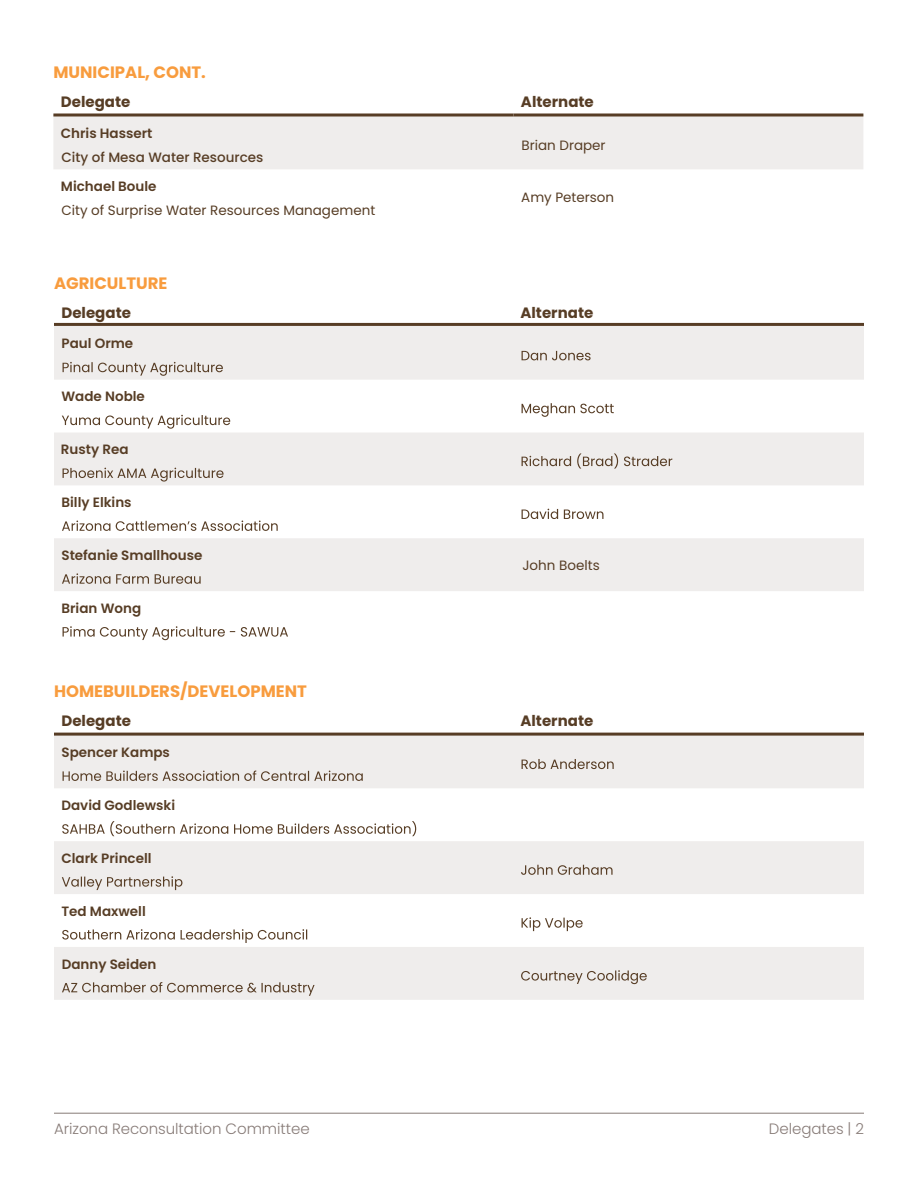
<style>
.page{position:relative;width:918px;height:1188px;background:#fff}
.page>*{position:absolute;margin:0;border:0;box-sizing:border-box;transform-origin:0 0}
.t1{font:700 16.5px "Poppins";color:#f89c3e}
.t2{font:700 15px "Poppins";color:#573d25}
.t3{font:300 15px "Poppins";letter-spacing:-.005em;color:#877b77}
.t4{font:600 13.5px "Poppins";color:#573d25}
.t5{font:13.5px "Poppins";color:#573d25}
.t6{font:500 13.5px "Poppins";color:#573d25}
</style>
<div class="page">
<hr style="left:54px;top:1113px;width:810px;height:1px;background:#877b77">
<svg style="left:54px;top:326px;width:810px;height:265px;fill:#efedec"></svg>
<hr style="left:54px;top:323px;width:459px;height:3px;background:#573d25">
<hr style="left:513px;top:323px;width:351px;height:3px;background:#573d25">
<svg style="left:63px;top:362px;width:160px;height:14px;background:#d0c9c4"></svg>
<svg style="left:522px;top:351px;width:69px;height:9px"></svg>
<svg style="left:62px;top:415px;width:168px;height:14px"></svg>
<svg style="left:522px;top:403px;width:92px;height:14px"></svg>
<svg style="left:63px;top:468px;width:161px;height:14px;background:#cfc8c3"></svg>
<svg style="left:522px;top:453px;width:150px;height:16px;background:#d2ccc7"></svg>
<svg style="left:62px;top:521px;width:216px;height:10px"></svg>
<svg style="left:522px;top:509px;width:81px;height:10px"></svg>
<svg style="left:62px;top:573px;width:139px;height:11px;background:#c9c1ba"></svg>
<svg style="left:63px;top:626px;width:225px;height:14px"></svg>
<svg style="left:54px;top:736px;width:810px;height:264px;fill:#efedec"></svg>
<hr style="left:54px;top:733px;width:459px;height:3px;background:#573d25">
<hr style="left:513px;top:733px;width:351px;height:3px;background:#573d25">
<svg style="left:63px;top:771px;width:300px;height:10px;background:#c5bcb5"></svg>
<svg style="left:522px;top:759px;width:92px;height:10px"></svg>
<svg style="left:62px;top:821px;width:354px;height:15px"></svg>
<svg style="left:62px;top:876px;width:120px;height:14px;background:#cec7c2"></svg>
<svg style="left:521px;top:865px;width:92px;height:10px"></svg>
<svg style="left:62px;top:929px;width:245px;height:14px"></svg>
<svg style="left:522px;top:917px;width:61px;height:14px"></svg>
<svg style="left:62px;top:982px;width:253px;height:14px;background:#d2cbc6"></svg>
<svg style="left:521px;top:970px;width:126px;height:14px;background:#cfc8c2"></svg>
<div style="left:53px;top:116px;width:810px;height:53px;background:#efedec"></div>
<hr style="left:53px;top:113px;width:460px;height:3px;background:#573d25">
<hr style="left:513px;top:113px;width:350px;height:3px;background:#573d25">
<p class="t1" style="left:53px;top:63px;width:154px">MUNICIPAL, CONT.</p>
<p class="t2" style="left:61px;top:94px;width:71px">Delegate</p>
<p class="t2" style="left:521px;top:94px;width:74px">Alternate</p>
<p class="t4" style="left:61px;top:126px;width:93px">Chris Hassert</p>
<p class="t5" style="left:521px;top:138px;width:86px">Brian Draper</p>
<p class="t6" style="left:61px;top:149px;width:204px">City of Mesa Water Resources</p>
<p class="t4" style="left:61px;top:178px;width:97px">Michael Boule</p>
<p class="t5" style="left:61px;top:202px;width:315px">City of Surprise Water Resources Management</p>
<p class="t5" style="left:521px;top:189px;width:95px">Amy Peterson</p>
<p class="t1" style="left:54px;top:273px;width:115px">AGRICULTURE</p>
<p class="t2" style="left:62px;top:304px;width:71px">Delegate</p>
<p class="t2" style="left:520px;top:304px;width:74px">Alternate</p>
<p class="t4" style="left:62px;top:336px;width:73px">Paul Orme</p>
<p class="t4" style="left:62px;top:389px;width:85px">Wade Noble</p>
<p class="t4" style="left:61px;top:442px;width:69px">Rusty Rea</p>
<p class="t4" style="left:62px;top:495px;width:72px">Billy Elkins</p>
<p class="t4" style="left:62px;top:547px;width:142px">Stefanie Smallhouse</p>
<p class="t4" style="left:62px;top:600px;width:81px">Brian Wong</p>
<p class="t5" style="left:522px;top:557px;width:79px">John Boelts</p>
<p class="t1" style="left:54px;top:682px;width:254px">HOMEBUILDERS/DEVELOPMENT</p>
<p class="t2" style="left:62px;top:712px;width:71px">Delegate</p>
<p class="t2" style="left:520px;top:712px;width:74px">Alternate</p>
<p class="t4" style="left:62px;top:745px;width:110px">Spencer Kamps</p>
<p class="t4" style="left:62px;top:797px;width:115px">David Godlewski</p>
<p class="t4" style="left:62px;top:850px;width:92px">Clark Princell</p>
<p class="t4" style="left:62px;top:903px;width:86px">Ted Maxwell</p>
<p class="t4" style="left:62px;top:956px;width:96px">Danny Seiden</p>
<p class="t3" style="left:54px;top:1120px;width:257px">Arizona Reconsultation Committee</p>
<p class="t3" style="left:769px;top:1120px;width:97px">Delegates | 2</p>
</div>
